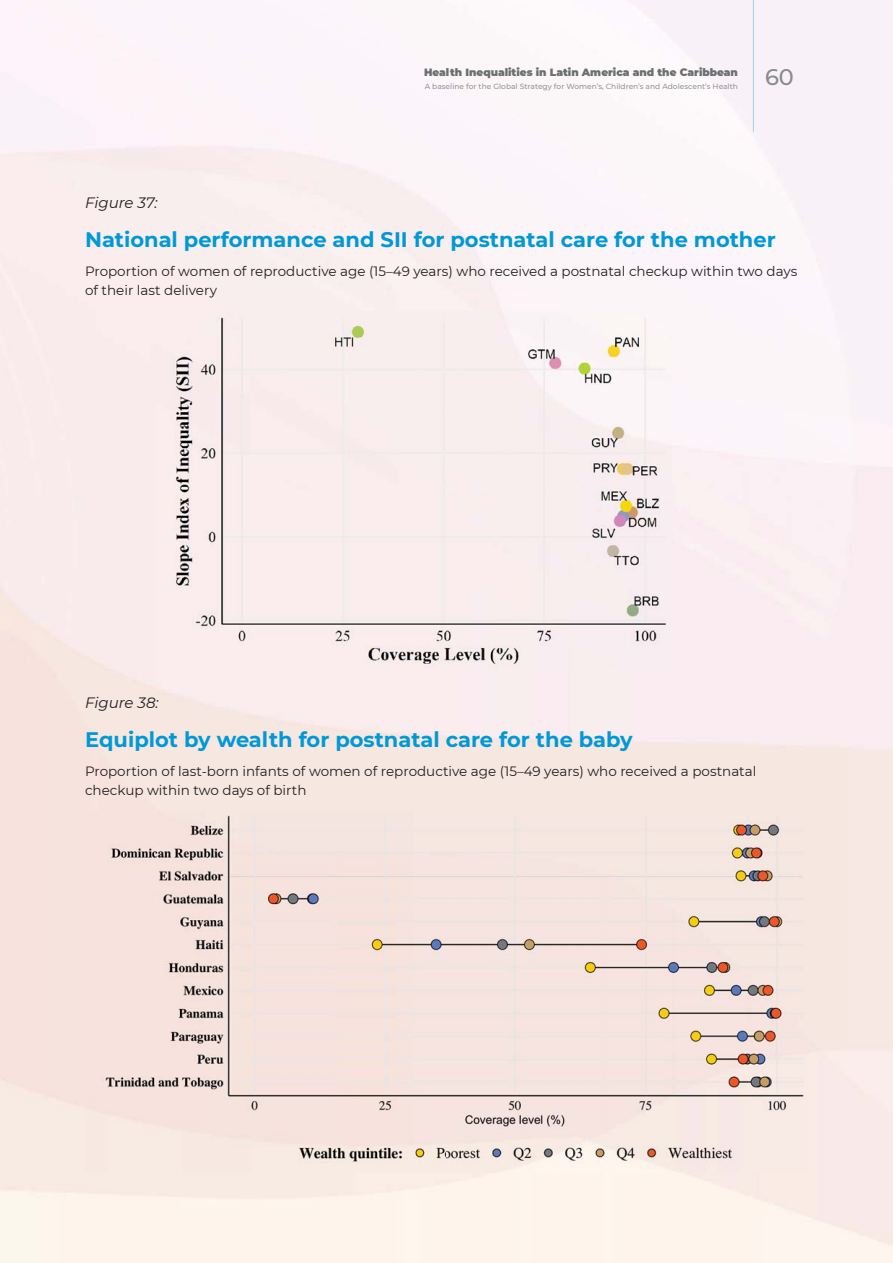
<style>
.page{position:relative;width:893px;height:1263px;background:#fff}
.page>*{position:absolute;margin:0;border:0;box-sizing:border-box;transform-origin:0 0}
.t1{font:500 22.5px "Montserrat";color:#888a8c}
.t2{font:700 21px "Montserrat";color:#0099d6}
.t3{font:italic 15px "Montserrat";color:#231f20}
.t4{font:13.5px/19.5px "Montserrat";color:#231f20}
.t5{font:900 10.5px "Montserrat";color:#6d6e70}
.t6{font:500 7.5px "Montserrat";color:#939598}
</style>
<div class="page">
<hr style="left:753px;top:0;width:1px;height:132px;background:#a7cbec">
<img style="left:85px;top:811px;width:723px;height:362px">
<img style="left:170px;top:312px;width:502px;height:358px">
<p class="t5" style="left:424px;top:66px;width:315px">Health Inequalities in Latin America and the Caribbean</p>
<p class="t6" style="left:425px;top:81px;width:315px">A baseline for the Global Strategy for Women’s, Children’s and Adolescent’s Health</p>
<h1 class="t1" style="left:765px;top:63px;width:30px">60</h1>
<p class="t3" style="left:85px;top:194px;width:74px">Figure 37:</p>
<h2 class="t2" style="left:85px;top:227px;width:692px">National performance and SII for postnatal care for the mother</h2>
<p class="t4" style="left:85px;top:261px;width:714px">Proportion of women of reproductive age (15–49 years) who received a postnatal checkup within two days of their last delivery</p>
<p class="t3" style="left:85px;top:694px;width:75px">Figure 38:</p>
<h2 class="t2" style="left:85px;top:727px;width:549px">Equiplot by wealth for postnatal care for the baby</h2>
<p class="t4" style="left:85px;top:761px;width:673px">Proportion of last-born infants of women of reproductive age (15–49 years) who received a postnatal checkup within two days of birth</p>
</div>
